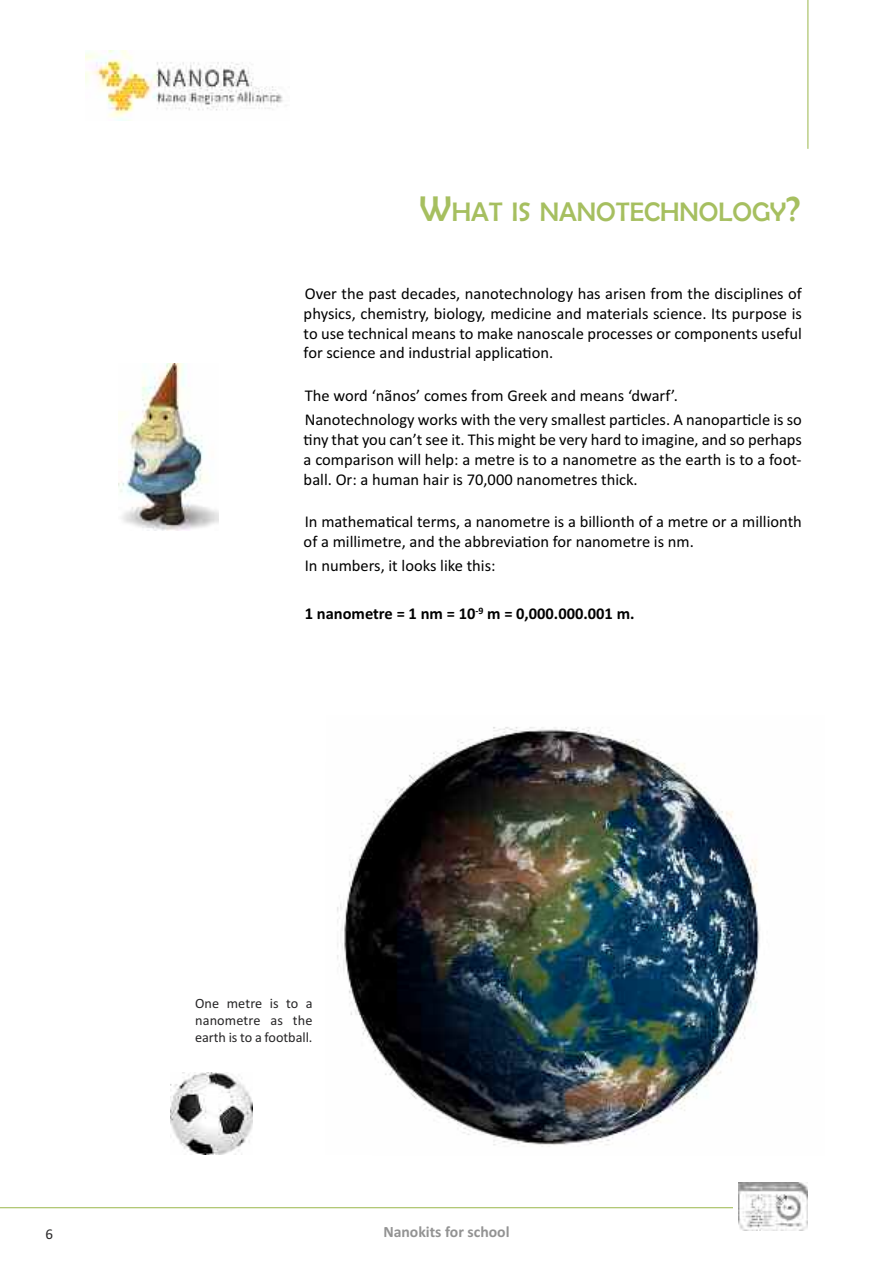
<style>
.page{position:relative;width:893px;height:1263px;background:#fff}
.page>*{position:absolute;margin:0;border:0;box-sizing:border-box;transform-origin:0 0}
.t1{font:27px "Berlin Sans FB";color:#a6bf60}
.t2{font:16.5px/19.8px "Calibri";color:#000;text-align:justify}
.t3{font:700 16.5px "Calibri";color:#000}
.t4{font:700 15.75px "Calibri";color:#939393}
.t5{font:15px "Calibri";color:#272627}
.t6{font:14.25px/17.1px "Calibri";color:#272627;text-align:justify}
.s1{font-size:36px}
</style>
<div class="page">
<hr style="left:807px;top:0;width:1px;height:149px;background:#a6bf60">
<img style="left:85px;top:50px;width:198px;height:71px">
<img style="left:118px;top:363px;width:101px;height:167px">
<img style="left:337px;top:727px;width:423px;height:420px">
<img style="left:170px;top:1072px;width:82px;height:82px">
<hr style="left:0;top:1207px;width:808px;height:1px;background:#a6bf60">
<div style="left:733px;top:1182px;width:75px;height:49px;background:#fff"></div>
<img style="left:738px;top:1183px;width:70px;height:48px">
<h1 class="t1" style="left:420px;top:196px;width:382px"><span class="s1">W</span>HAT IS NANOTECHNOLOGY<span class="s1">?</span></h1>
<p class="t2" style="left:304px;top:283px;width:500px">Over the past decades, nanotechnology has arisen from the disciplines of physics, chemistry, biology, medicine and materials science. Its purpose is to use technical means to make nanoscale processes or components useful for science and industrial application.</p>
<p class="t2" style="left:305px;top:383px;width:499px;line-height:24px">The word ‘nãnos’ comes from Greek and means ‘dwarf’.<br>Nanotechnology works with the very smallest particles. A nanoparticle is so</p>
<p class="t2" style="left:304px;top:429px;width:500px">tiny that you can’t see it. This might be very hard to imagine, and so perhaps a comparison will help: a metre is to a nanometre as the earth is to a foot&shy;ball. Or: a human hair is 70,000 nanometres thick.</p>
<p class="t2" style="left:304px;top:512px;width:500px">In mathematical terms, a nanometre is a billionth of a metre or a millionth of a millimetre, and the abbreviation for nanometre is nm.</p>
<p class="t2" style="left:305px;top:556px;width:192px">In numbers, it looks like this:</p>
<p class="t3" style="left:305px;top:604px;width:331px">1 nanometre = 1 nm = 10<sup>-9</sup> m = 0,000.000.001 m.</p>
<p class="t6" style="left:195px;top:995px;width:119px">One metre is to a nanometre as the earth is to a football.</p>
<p class="t5" style="left:46px;top:1225px;width:9px">6</p>
<p class="t4" style="left:383px;top:1222px;width:128px">Nanokits for school</p>
</div>
